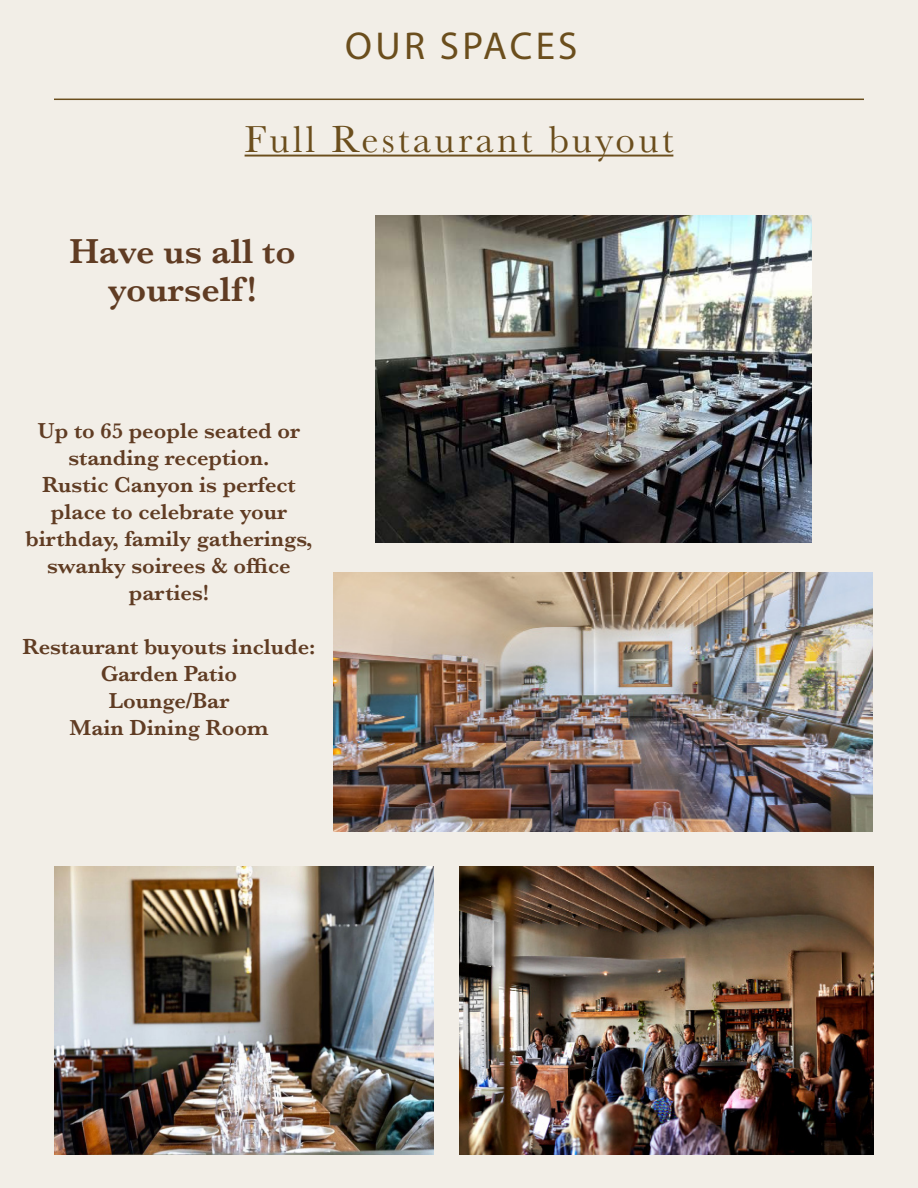
<style>
.page{position:relative;width:918px;height:1188px;background:#f2eee7}
.page>*{position:absolute;margin:0;border:0;box-sizing:border-box;transform-origin:0 0}
.t1{font:39px "Baskerville";letter-spacing:.085em;color:#6b4e1d}
.t2{font:39px "Myriad Pro";letter-spacing:.085em;color:#6b4e1d}
.t3{font:600 36px/37.5px "Baskerville";color:#603c23;text-align:center}
.t4{font:600 22.5px/27px "Baskerville";color:#603c23;text-align:center}
</style>
<div class="page">
<hr style="left:54px;top:99px;width:810px;height:1px;background:#6b4e1d">
<hr style="left:245px;top:155px;width:428px;height:2px;background:#6b4e1d">
<img style="left:459px;top:866px;width:414px;height:289px">
<img style="left:333px;top:572px;width:539px;height:260px">
<img style="left:54px;top:866px;width:379px;height:289px">
<img style="left:376px;top:216px;width:435px;height:327px">
<h1 class="t2" style="left:345px;top:31px;width:234px">OUR SPACES</h1>
<h1 class="t1" style="left:245px;top:125px;width:430px">Full Restaurant buyout</h1>
<h2 class="t3" style="left:69px;top:237px;width:228px">Have us all to yourself!</h2>
<p class="t4" style="left:26px;top:419px;width:289px">Up to 65 people seated or standing reception.<br>Rustic Canyon is perfect place to celebrate your birthday, family gatherings, swanky soirees &amp; oٻce parties!</p>
<p class="t4" style="left:22px;top:635px;width:295px">Restaurant buyouts include:<br>Garden Patio<br>Lounge/Bar<br>Main Dining Room</p>
</div>
